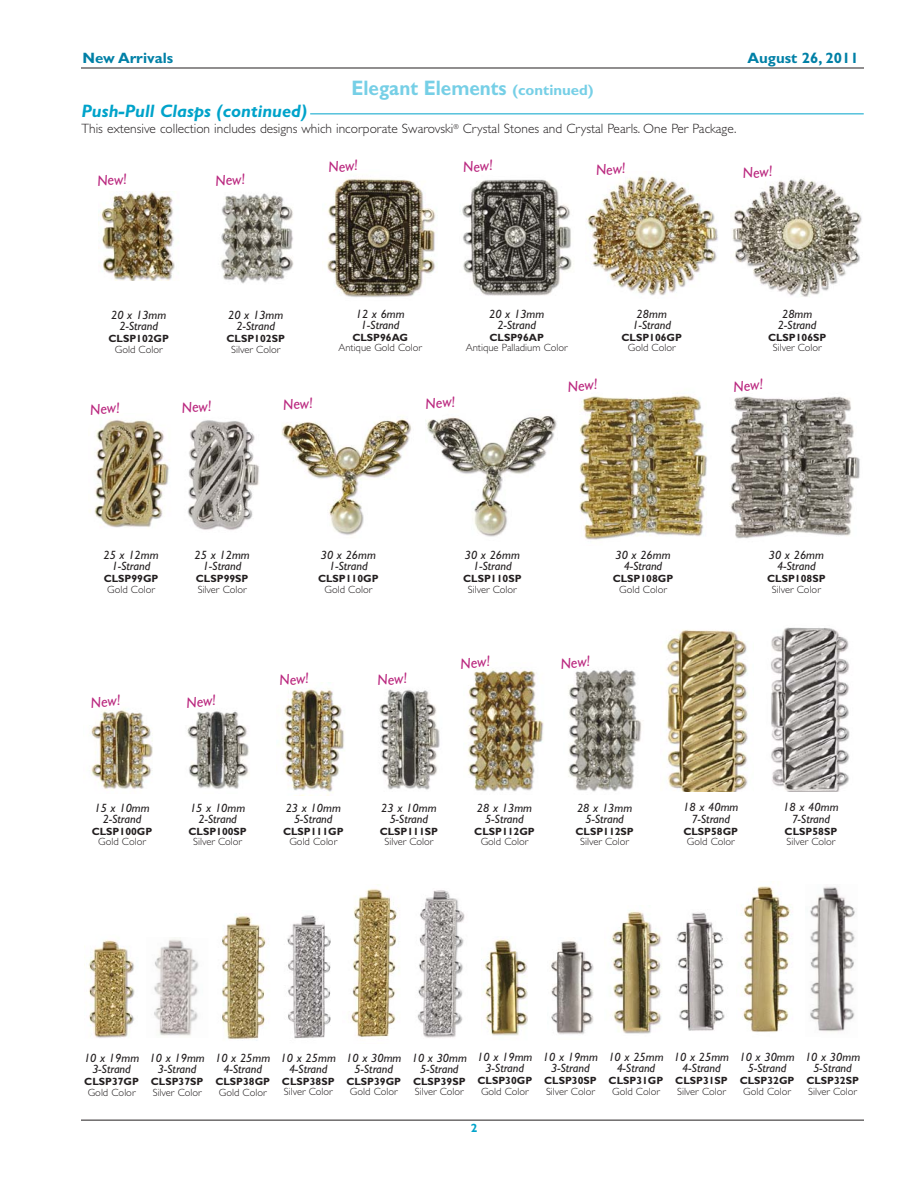
<style>
.page{position:relative;width:918px;height:1188px;background:#fff}
.page>*{position:absolute;margin:0;border:0;box-sizing:border-box;transform-origin:0 0}
.t1{font:700 21px "Gill Sans";color:#76cfe6;scale:.9 1}
.t2{font:italic 700 18px "Gill Sans";color:#00a3ca}
.t3{font:italic 15px "Gill Sans";color:#ba287f}
.t4{font:700 15px "Gill Sans";color:#0080a6}
.t5{font:300 13.5px "Gill Sans";color:#231f20}
.t6{font:italic 12px/11.2px "Gill Sans";color:#231f20;text-align:center}
.t7{font:700 12px "Gill Sans";color:#00a3ca}
.t8{font:300 10.5px "Gill Sans";color:#231f20}
.t9{font:700 10.5px "Gill Sans";color:#231f20}
.s1{font-size:15px}
</style>
<div class="page">
<hr style="left:81px;top:68px;width:783px;height:1px;background:#231f20">
<hr style="left:310px;top:114px;width:554px;height:1px;background:#00a3ca">
<img style="left:94px;top:420px;width:76px;height:108px">
<img style="left:187px;top:420px;width:72px;height:110px">
<img style="left:98px;top:192px;width:77px;height:89px">
<img style="left:221px;top:193px;width:73px;height:91px">
<img style="left:327px;top:178px;width:109px;height:119px">
<img style="left:462px;top:179px;width:110px;height:117px">
<img style="left:586px;top:175px;width:132px;height:121px">
<img style="left:732px;top:178px;width:130px;height:119px">
<img style="left:282px;top:418px;width:129px;height:117px">
<img style="left:427px;top:416px;width:130px;height:121px">
<img style="left:666px;top:630px;width:82px;height:162px">
<img style="left:771px;top:627px;width:79px;height:165px">
<img style="left:91px;top:709px;width:62px;height:81px">
<img style="left:187px;top:711px;width:62px;height:78px">
<img style="left:282px;top:682px;width:63px;height:114px">
<img style="left:379px;top:689px;width:61px;height:101px">
<img style="left:468px;top:669px;width:76px;height:123px">
<img style="left:568px;top:669px;width:74px;height:123px">
<img style="left:483px;top:939px;width:45px;height:97px">
<img style="left:551px;top:941px;width:42px;height:94px">
<img style="left:611px;top:911px;width:51px;height:123px">
<img style="left:676px;top:912px;width:49px;height:119px">
<img style="left:743px;top:886px;width:50px;height:146px">
<img style="left:810px;top:886px;width:45px;height:146px">
<img style="left:89px;top:940px;width:46px;height:98px">
<img style="left:154px;top:939px;width:45px;height:97px">
<img style="left:222px;top:915px;width:44px;height:126px">
<img style="left:287px;top:915px;width:44px;height:124px">
<img style="left:351px;top:889px;width:49px;height:148px">
<img style="left:417px;top:890px;width:48px;height:148px">
<img style="left:730px;top:396px;width:130px;height:143px">
<img style="left:579px;top:395px;width:128px;height:145px">
<hr style="left:81px;top:1120px;width:783px;height:1px;background:#231f20">
<p class="t4" style="left:82px;top:52px;width:92px">New Arrivals</p>
<p class="t4" style="left:748px;top:52px;width:113px">August 26, 2011</p>
<h2 class="t2" style="left:81px;top:105px;width:227px">Push-Pull Clasps (continued)</h2>
<p class="t5" style="left:82px;top:124px;width:657px">This extensive collection includes designs which incorporate Swarovski<sup>®</sup> Crystal Stones and Crystal Pearls. One Per Package.</p>
<h1 class="t1" style="left:352px;top:80px;width:270px">Elegant Elements <span class="s1">(continued)</span></h1>
<p class="t3" style="left:97px;top:176px;width:31px;rotate:-5deg">New!</p>
<p class="t3" style="left:215px;top:176px;width:31px;rotate:-5deg">New!</p>
<p class="t3" style="left:328px;top:162px;width:31px;rotate:-5deg">New!</p>
<p class="t3" style="left:463px;top:162px;width:31px;rotate:-5deg">New!</p>
<p class="t3" style="left:595px;top:165px;width:31px;rotate:-5deg">New!</p>
<p class="t3" style="left:742px;top:168px;width:31px;rotate:-5deg">New!</p>
<p class="t6" style="left:111px;top:311px;width:57px">20 x 13mm<br>2-Strand</p>
<p class="t9" style="left:108px;top:335px;width:62px">CLSP102GP</p>
<p class="t8" style="left:115px;top:346px;width:49px">Gold Color</p>
<p class="t6" style="left:228px;top:311px;width:57px">20 x 13mm<br>2-Strand</p>
<p class="t9" style="left:227px;top:335px;width:60px">CLSP102SP</p>
<p class="t8" style="left:231px;top:346px;width:50px">Silver Color</p>
<p class="t6" style="left:356px;top:309px;width:50px">12 x 6mm<br>1-Strand</p>
<p class="t9" style="left:352px;top:334px;width:57px">CLSP96AG</p>
<p class="t8" style="left:338px;top:344px;width:85px">Antique Gold Color</p>
<p class="t6" style="left:489px;top:309px;width:57px">20 x 13mm<br>2-Strand</p>
<p class="t9" style="left:490px;top:334px;width:56px">CLSP96AP</p>
<p class="t8" style="left:466px;top:344px;width:103px">Antique Palladium Color</p>
<p class="t6" style="left:632px;top:309px;width:40px">28mm<br>1-Strand</p>
<p class="t9" style="left:621px;top:334px;width:62px">CLSP106GP</p>
<p class="t8" style="left:628px;top:344px;width:49px">Gold Color</p>
<p class="t6" style="left:778px;top:309px;width:40px">28mm<br>2-Strand</p>
<p class="t9" style="left:768px;top:334px;width:60px">CLSP106SP</p>
<p class="t8" style="left:773px;top:344px;width:50px">Silver Color</p>
<p class="t3" style="left:567px;top:381px;width:31px;rotate:-5deg">New!</p>
<p class="t3" style="left:733px;top:381px;width:31px;rotate:-5deg">New!</p>
<p class="t3" style="left:90px;top:405px;width:31px;rotate:-5deg">New!</p>
<p class="t3" style="left:181px;top:403px;width:31px;rotate:-5deg">New!</p>
<p class="t3" style="left:283px;top:400px;width:31px;rotate:-5deg">New!</p>
<p class="t3" style="left:425px;top:399px;width:31px;rotate:-5deg">New!</p>
<p class="t6" style="left:103px;top:551px;width:57px">25 x 12mm<br>1-Strand</p>
<p class="t9" style="left:104px;top:575px;width:56px">CLSP99GP</p>
<p class="t8" style="left:107px;top:586px;width:49px">Gold Color</p>
<p class="t6" style="left:195px;top:551px;width:57px">25 x 12mm<br>1-Strand</p>
<p class="t9" style="left:196px;top:575px;width:54px">CLSP99SP</p>
<p class="t8" style="left:198px;top:586px;width:50px">Silver Color</p>
<p class="t6" style="left:321px;top:551px;width:57px">30 x 26mm<br>1-Strand</p>
<p class="t9" style="left:318px;top:575px;width:62px">CLSP110GP</p>
<p class="t8" style="left:325px;top:585px;width:49px">Gold Color</p>
<p class="t3" style="left:90px;top:697px;width:31px;rotate:-5deg">New!</p>
<p class="t3" style="left:186px;top:697px;width:31px;rotate:-5deg">New!</p>
<p class="t3" style="left:279px;top:675px;width:31px;rotate:-5deg">New!</p>
<p class="t3" style="left:377px;top:675px;width:31px;rotate:-5deg">New!</p>
<p class="t6" style="left:465px;top:551px;width:57px">30 x 26mm<br>1-Strand</p>
<p class="t9" style="left:463px;top:575px;width:60px">CLSP110SP</p>
<p class="t8" style="left:468px;top:585px;width:50px">Silver Color</p>
<p class="t6" style="left:615px;top:551px;width:57px">30 x 26mm<br>4-Strand</p>
<p class="t9" style="left:613px;top:575px;width:62px">CLSP108GP</p>
<p class="t8" style="left:619px;top:586px;width:49px">Gold Color</p>
<p class="t3" style="left:460px;top:658px;width:31px;rotate:-5deg">New!</p>
<p class="t3" style="left:560px;top:658px;width:31px;rotate:-5deg">New!</p>
<p class="t6" style="left:769px;top:551px;width:57px">30 x 26mm<br>4-Strand</p>
<p class="t9" style="left:767px;top:575px;width:60px">CLSP108SP</p>
<p class="t8" style="left:772px;top:586px;width:50px">Silver Color</p>
<p class="t6" style="left:94px;top:803px;width:57px">15 x 10mm<br>2-Strand</p>
<p class="t9" style="left:92px;top:828px;width:62px">CLSP100GP</p>
<p class="t8" style="left:98px;top:838px;width:49px">Gold Color</p>
<p class="t6" style="left:190px;top:803px;width:57px">15 x 10mm<br>2-Strand</p>
<p class="t9" style="left:188px;top:828px;width:60px">CLSP100SP</p>
<p class="t8" style="left:193px;top:838px;width:50px">Silver Color</p>
<p class="t6" style="left:286px;top:803px;width:57px">23 x 10mm<br>5-Strand</p>
<p class="t9" style="left:283px;top:828px;width:62px">CLSP111GP</p>
<p class="t8" style="left:289px;top:838px;width:49px">Gold Color</p>
<p class="t6" style="left:381px;top:803px;width:57px">23 x 10mm<br>5-Strand</p>
<p class="t9" style="left:380px;top:828px;width:60px">CLSP111SP</p>
<p class="t8" style="left:384px;top:838px;width:50px">Silver Color</p>
<p class="t6" style="left:477px;top:803px;width:57px">28 x 13mm<br>5-Strand</p>
<p class="t9" style="left:474px;top:828px;width:62px">CLSP112GP</p>
<p class="t8" style="left:481px;top:838px;width:49px">Gold Color</p>
<p class="t6" style="left:577px;top:803px;width:57px">28 x 13mm<br>5-Strand</p>
<p class="t9" style="left:575px;top:828px;width:60px">CLSP112SP</p>
<p class="t8" style="left:580px;top:838px;width:50px">Silver Color</p>
<p class="t6" style="left:683px;top:803px;width:57px">18 x 40mm<br>7-Strand</p>
<p class="t9" style="left:683px;top:828px;width:56px">CLSP58GP</p>
<p class="t8" style="left:687px;top:838px;width:49px">Gold Color</p>
<p class="t6" style="left:783px;top:803px;width:57px">18 x 40mm<br>7-Strand</p>
<p class="t9" style="left:785px;top:828px;width:54px">CLSP58SP</p>
<p class="t8" style="left:786px;top:838px;width:50px">Silver Color</p>
<p class="t6" style="left:84px;top:1054px;width:57px">10 x 19mm<br>3-Strand</p>
<p class="t9" style="left:84px;top:1078px;width:56px">CLSP37GP</p>
<p class="t8" style="left:88px;top:1088px;width:49px">Gold Color</p>
<p class="t6" style="left:150px;top:1054px;width:57px">10 x 19mm<br>3-Strand</p>
<p class="t9" style="left:151px;top:1078px;width:54px">CLSP37SP</p>
<p class="t8" style="left:153px;top:1088px;width:50px">Silver Color</p>
<p class="t6" style="left:215px;top:1053px;width:57px">10 x 25mm<br>4-Strand</p>
<p class="t9" style="left:215px;top:1078px;width:56px">CLSP38GP</p>
<p class="t8" style="left:219px;top:1088px;width:49px">Gold Color</p>
<p class="t6" style="left:281px;top:1053px;width:57px">10 x 25mm<br>4-Strand</p>
<p class="t9" style="left:282px;top:1078px;width:54px">CLSP38SP</p>
<p class="t8" style="left:284px;top:1088px;width:50px">Silver Color</p>
<p class="t6" style="left:346px;top:1053px;width:57px">10 x 30mm<br>5-Strand</p>
<p class="t9" style="left:346px;top:1078px;width:56px">CLSP39GP</p>
<p class="t8" style="left:350px;top:1088px;width:49px">Gold Color</p>
<p class="t6" style="left:412px;top:1053px;width:57px">10 x 30mm<br>5-Strand</p>
<p class="t9" style="left:413px;top:1078px;width:54px">CLSP39SP</p>
<p class="t8" style="left:415px;top:1088px;width:50px">Silver Color</p>
<p class="t6" style="left:477px;top:1053px;width:57px">10 x 19mm<br>3-Strand</p>
<p class="t9" style="left:478px;top:1077px;width:56px">CLSP30GP</p>
<p class="t8" style="left:481px;top:1088px;width:49px">Gold Color</p>
<p class="t7" style="left:471px;top:1123px;width:8px">2</p>
<p class="t6" style="left:543px;top:1053px;width:57px">10 x 19mm<br>3-Strand</p>
<p class="t9" style="left:544px;top:1077px;width:54px">CLSP30SP</p>
<p class="t8" style="left:546px;top:1088px;width:50px">Silver Color</p>
<p class="t6" style="left:608px;top:1053px;width:57px">10 x 25mm<br>4-Strand</p>
<p class="t9" style="left:609px;top:1077px;width:56px">CLSP31GP</p>
<p class="t8" style="left:612px;top:1088px;width:49px">Gold Color</p>
<p class="t6" style="left:674px;top:1053px;width:57px">10 x 25mm<br>4-Strand</p>
<p class="t9" style="left:675px;top:1077px;width:54px">CLSP31SP</p>
<p class="t8" style="left:677px;top:1088px;width:50px">Silver Color</p>
<p class="t6" style="left:739px;top:1053px;width:57px">10 x 30mm<br>5-Strand</p>
<p class="t9" style="left:740px;top:1077px;width:56px">CLSP32GP</p>
<p class="t8" style="left:743px;top:1088px;width:49px">Gold Color</p>
<p class="t6" style="left:805px;top:1053px;width:57px">10 x 30mm<br>5-Strand</p>
<p class="t9" style="left:806px;top:1077px;width:54px">CLSP32SP</p>
<p class="t8" style="left:808px;top:1088px;width:50px">Silver Color</p>
</div>
